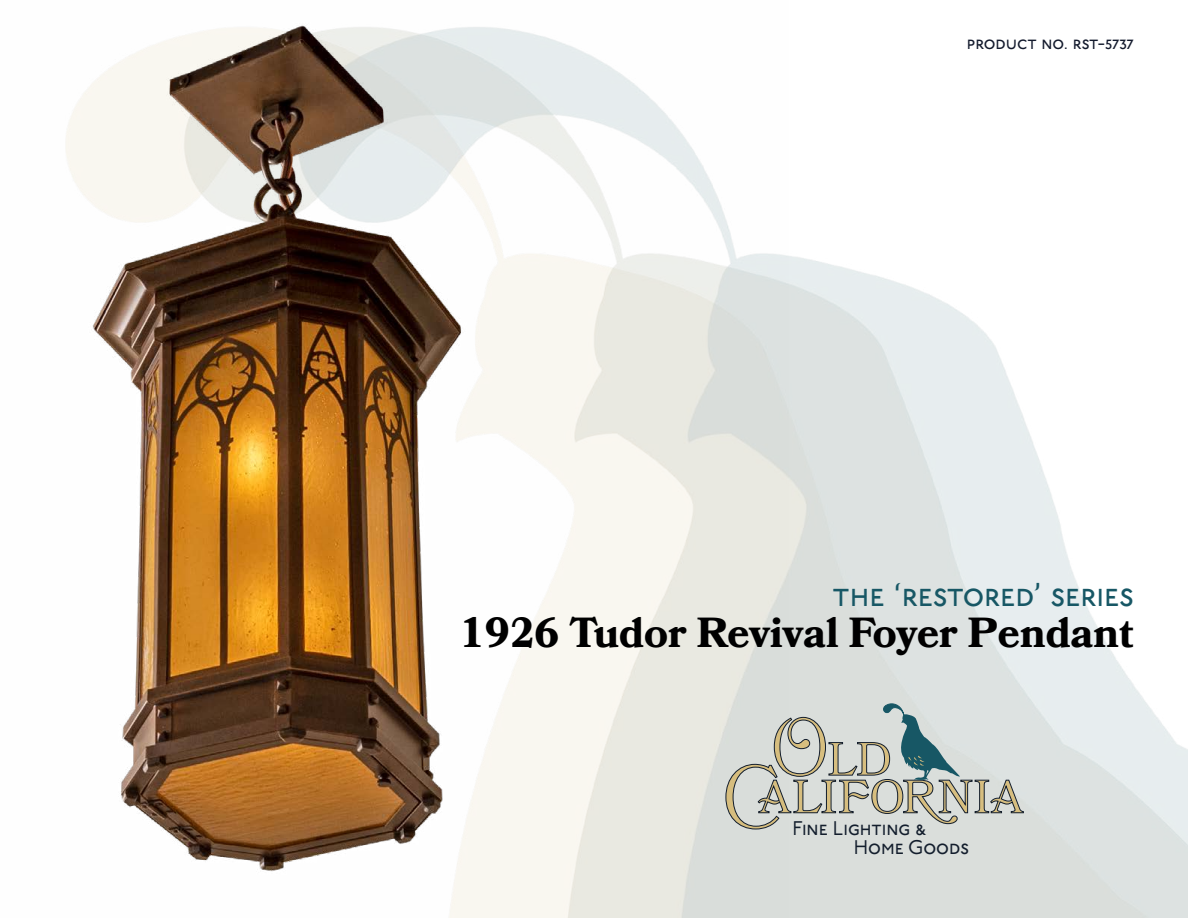
<style>
.page{position:relative;width:1188px;height:918px;background:#fff}
.page>*{position:absolute;margin:0;border:0;box-sizing:border-box;transform-origin:0 0}
.t1{font:46.5px "Bookmania";letter-spacing:.025em;color:#d7be7f}
.t2{font:700 42px "Bookmania";color:#000}
.t3{font:33px "P22 Underground Bk P";color:#175765}
.t4{font:19.8px/18.1px "P22 Underground Bk P";color:#131e2d}
.t5{font:18px "P22 Underground Bk P";color:#131a2d}
.s1{font-weight:300;font-size:80.85px}
.s2{font-size:64.95px}
</style>
<div class="page">
<svg style="left:789px;top:702px;width:235px;height:127px"></svg>
<img style="left:65px;top:23px;width:724px;height:895px">
<p class="t5" style="left:967px;top:33px;width:169px">product no. rst-5737</p>
<p class="t3" style="left:833px;top:576px;width:303px">the ‘restored’ series</p>
<p class="t2" style="left:460px;top:608px;width:675px">1926 Tudor Revival Foyer Pendant</p>
<p class="t1" style="left:770px;top:732px;width:123px"><span class="s1">O</span>LD</p>
<p class="t1" style="left:723px;top:770px;width:301px"><span class="s2">C</span> ALIFORNIA</p>
<p class="t4" style="left:854px;top:820px;width:117px;text-indent:-61px">Fine Lighting &amp;<br>Home Goods</p>
</div>
